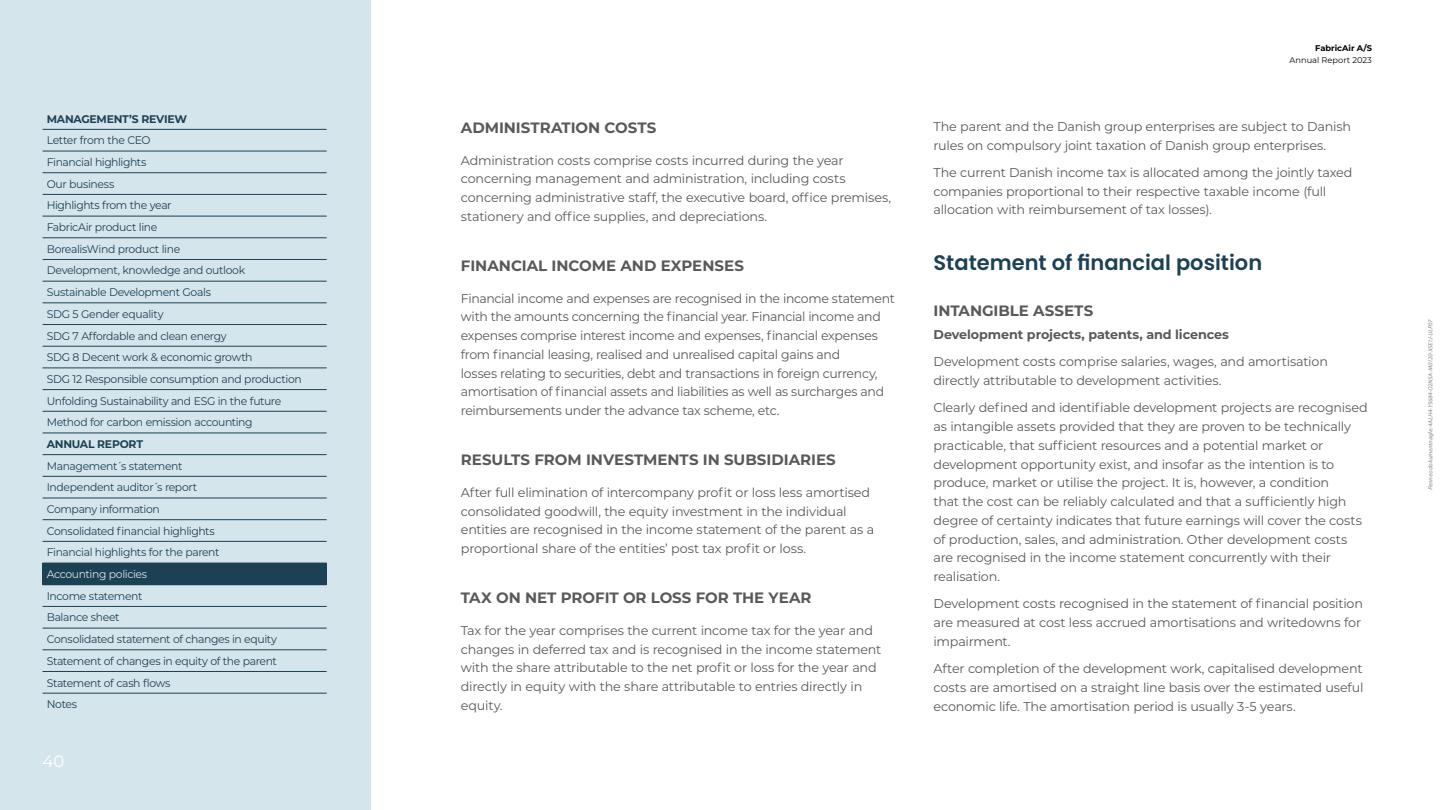
<style>
.page{position:relative;width:1440px;height:810px;background:#fff}
.page>*{position:absolute;margin:0;border:0;box-sizing:border-box;transform-origin:0 0}
.t1{font:600 21px "Poppins";color:#1d4154}
.t2{font:16.5px "Montserrat";color:#fff}
.t3{font:700 15px "Montserrat";color:#58595b}
.t4{font:12.75px/18.8px "Montserrat";letter-spacing:-.02em;color:#58595b}
.t5{font:700 12.75px "Montserrat";letter-spacing:-.01em;color:#58595b}
.t6{font:11.02px/21.7px "Montserrat";letter-spacing:-.035em;color:#1d4154}
.t7{font:700 11.02px "Montserrat";letter-spacing:-.02em;color:#1d4154}
.t8{font:11.02px "Montserrat";letter-spacing:-.035em;color:#d5e5ec}
.t9{font:8.32px "Montserrat";color:#000}
.t10{font:700 8.32px "Montserrat";color:#000}
.t11{font:italic 6px "Myriad Pro";color:#888}
</style>
<div class="page">
<div style="left:0;top:0;width:370px;height:810px;background:#d5e5ec"></div>
<div style="left:43px;top:563px;width:284px;height:22px;background:#1d4154"></div>
<hr style="left:43px;top:129px;width:284px;height:1px;background:#1d4154">
<hr style="left:43px;top:151px;width:284px;height:1px;background:#1d4154">
<hr style="left:43px;top:172px;width:284px;height:1px;background:#1d4154">
<hr style="left:43px;top:194px;width:284px;height:1px;background:#1d4154">
<hr style="left:43px;top:216px;width:284px;height:1px;background:#1d4154">
<hr style="left:43px;top:237px;width:284px;height:1px;background:#1d4154">
<hr style="left:43px;top:259px;width:284px;height:1px;background:#1d4154">
<hr style="left:43px;top:281px;width:284px;height:1px;background:#1d4154">
<hr style="left:43px;top:302px;width:284px;height:1px;background:#1d4154">
<hr style="left:43px;top:324px;width:284px;height:1px;background:#1d4154">
<hr style="left:43px;top:346px;width:284px;height:1px;background:#1d4154">
<hr style="left:43px;top:368px;width:284px;height:1px;background:#1d4154">
<hr style="left:43px;top:389px;width:284px;height:1px;background:#1d4154">
<hr style="left:43px;top:411px;width:284px;height:1px;background:#1d4154">
<hr style="left:43px;top:433px;width:284px;height:1px;background:#1d4154">
<hr style="left:43px;top:454px;width:284px;height:1px;background:#1d4154">
<hr style="left:43px;top:476px;width:284px;height:1px;background:#1d4154">
<hr style="left:43px;top:498px;width:284px;height:1px;background:#1d4154">
<hr style="left:43px;top:519px;width:284px;height:1px;background:#1d4154">
<hr style="left:43px;top:541px;width:284px;height:1px;background:#1d4154">
<hr style="left:43px;top:606px;width:284px;height:1px;background:#1d4154">
<hr style="left:43px;top:628px;width:284px;height:1px;background:#1d4154">
<hr style="left:43px;top:649px;width:284px;height:1px;background:#1d4154">
<hr style="left:43px;top:671px;width:284px;height:1px;background:#1d4154">
<hr style="left:43px;top:693px;width:284px;height:1px;background:#1d4154">
<p class="t7" style="left:47px;top:113px;width:142px">MANAGEMENT’S REVIEW</p>
<p class="t6" style="left:47px;top:130px;width:257px">Letter from the CEO<br>Financial highlights<br>Our business<br>Highlights from the year<br>FabricAir product line<br>BorealisWind product line<br>Development, knowledge and outlook<br>Sustainable Development Goals<br>SDG 5 Gender equality<br>SDG 7 Affordable and clean energy<br>SDG 8 Decent work &amp; economic growth<br>SDG 12 Responsible consumption and production<br>Unfolding Sustainability and ESG in the future<br>Method for carbon emission accounting</p>
<p class="t7" style="left:47px;top:439px;width:98px">ANNUAL REPORT</p>
<p class="t6" style="left:47px;top:455px;width:174px">Management´s statement<br>Independent auditor´s report<br>Company information<br>Consolidated financial highlights<br>Financial highlights for the parent</p>
<p class="t8" style="left:47px;top:569px;width:102px">Accounting policies</p>
<p class="t6" style="left:47px;top:585px;width:232px">Income statement<br>Balance sheet<br>Consolidated statement of changes in equity<br>Statement of changes in equity of the parent<br>Statement of cash flows<br>Notes</p>
<p class="t2" style="left:43px;top:754px;width:24px">40</p>
<p class="t3" style="left:461px;top:120px;width:197px">ADMINISTRATION COSTS</p>
<p class="t4" style="left:461px;top:151px;width:432px">Administration costs comprise costs incurred during the year concerning management and administration, including costs concerning administrative staff, the executive board, office premises, stationery and office supplies, and depreciations.</p>
<p class="t3" style="left:461px;top:258px;width:285px">FINANCIAL INCOME AND EXPENSES</p>
<p class="t4" style="left:461px;top:289px;width:435px">Financial income and expenses are recognised in the income statement with the amounts concerning the financial year. Financial income and expenses comprise interest income and expenses, financial expenses from financial leasing, realised and unrealised capital gains and<br>losses relating to securities, debt and transactions in foreign currency, amortisation of financial assets and liabilities as well as surcharges and reimbursements under the advance tax scheme, etc.</p>
<p class="t3" style="left:461px;top:453px;width:376px">RESULTS FROM INVESTMENTS IN SUBSIDIARIES</p>
<p class="t4" style="left:461px;top:483px;width:415px">After full elimination of intercompany profit or loss less amortised consolidated goodwill, the equity investment in the individual entities are recognised in the income statement of the parent as a proportional share of the entities’ post tax profit or loss.</p>
<p class="t3" style="left:461px;top:591px;width:352px">TAX ON NET PROFIT OR LOSS FOR THE YEAR</p>
<p class="t4" style="left:461px;top:621px;width:422px">Tax for the year comprises the current income tax for the year and changes in deferred tax and is recognised in the income statement with the share attributable to the net profit or loss for the year and directly in equity with the share attributable to entries directly in equity.</p>
<p class="t10" style="left:1315px;top:44px;width:58px">FabricAir A/S</p>
<p class="t9" style="left:1290px;top:57px;width:84px">Annual Report 2023</p>
<p class="t4" style="left:934px;top:117px;width:419px">The parent and the Danish group enterprises are subject to Danish rules on compulsory joint taxation of Danish group enterprises.</p>
<p class="t4" style="left:934px;top:163px;width:420px">The current Danish income tax is allocated among the jointly taxed companies proportional to their respective taxable income (full allocation with reimbursement of tax losses).</p>
<h1 class="t1" style="left:934px;top:250px;width:330px">Statement of financial position</h1>
<p class="t3" style="left:934px;top:304px;width:161px">INTANGIBLE ASSETS</p>
<p class="t5" style="left:934px;top:328px;width:297px">Development projects, patents, and licences</p>
<p class="t4" style="left:934px;top:353px;width:396px">Development costs comprise salaries, wages, and amortisation directly attributable to development activities.</p>
<p class="t4" style="left:934px;top:399px;width:436px">Clearly defined and identifiable development projects are recognised as intangible assets provided that they are proven to be technically practicable, that sufficient resources and a potential market or development opportunity exist, and insofar as the intention is to produce, market or utilise the project. It is, however, a condition<br>that the cost can be reliably calculated and that a sufficiently high degree of certainty indicates that future earnings will cover the costs of production, sales, and administration. Other development costs are recognised in the income statement concurrently with their realisation.</p>
<p class="t4" style="left:934px;top:595px;width:431px">Development costs recognised in the statement of financial position are measured at cost less accrued amortisations and writedowns for impairment.</p>
<p class="t4" style="left:934px;top:660px;width:432px;text-align:justify">After completion of the development work, capitalised development costs are amortised on a straight line basis over the estimated useful economic life. The amortisation period is usually 3-5 years.</p>
<p class="t11" style="left:1428px;top:490px;width:173px;rotate:-90deg">Penneo dokumentnøgle:4ALH4-Y5684-O2N5A-M0120-X5E1J-ULP07</p>
</div>
